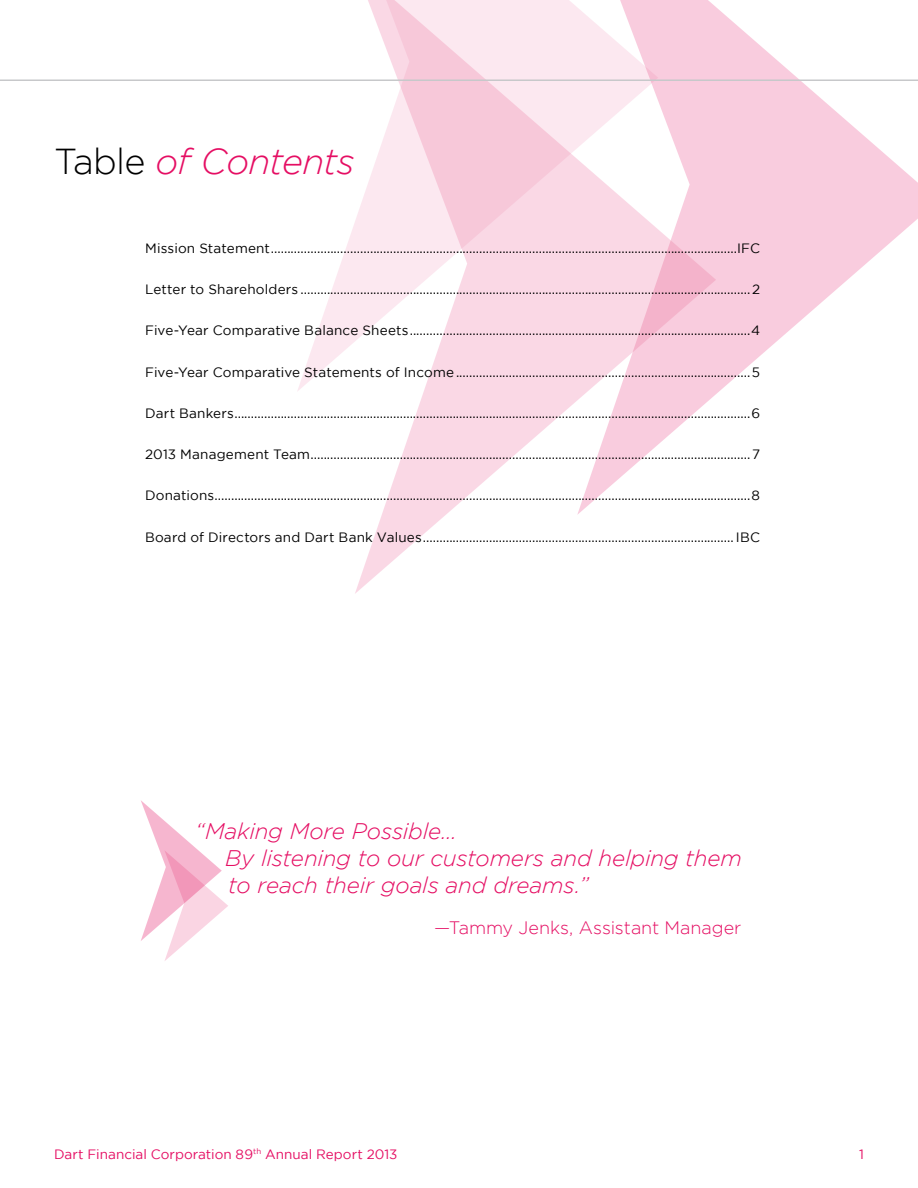
<style>
.page{position:relative;width:918px;height:1188px;background:#fff}
.page>*{position:absolute;margin:0;border:0;box-sizing:border-box;transform-origin:0 0}
.t1{font:italic 300 36px "Gotham";letter-spacing:-.025em;color:#e50e63}
.t2{font:italic 300 22.5px/27px "Gotham";letter-spacing:-.01em;color:#e50e63}
.t3{font:300 18px "Gotham";color:#e50e63}
.t4{font:13.5px "Gotham";letter-spacing:.015em;color:#000}
.t5{font:13.5px "Gotham";letter-spacing:.005em;color:#e50e63}
.s1{font-style:normal;color:#000}
</style>
<div class="page">
<svg style="left:716px;top:7px;width:202px;height:387px;fill:#f9ccde"></svg>
<svg style="left:355px;top:0;width:361px;height:594px"></svg>
<svg style="left:297px;top:0;width:361px;height:392px"></svg>
<hr style="left:0;top:79px;width:918px;height:2px;background:#c7c8ca">
<svg style="left:141px;top:800px;width:87px;height:161px"></svg>
<h1 class="t1" style="left:54px;top:142px;width:302px"><span class="s1">Table</span> of Contents</h1>
<p class="t4" style="left:145px;top:241px;width:615px">Mission Statement.............................................................................................................................................I FC</p>
<p class="t4" style="left:145px;top:282px;width:616px">Letter to Shareholders ........................................................................................................................................2</p>
<p class="t4" style="left:145px;top:323px;width:617px">Five-Year Comparative Balance Sheets.......................................................................................................4</p>
<p class="t4" style="left:145px;top:364px;width:616px">Five-Year Comparative Statements of I ncome.........................................................................................5</p>
<p class="t4" style="left:145px;top:406px;width:616px">Dart Bankers............................................................................................................................................................6</p>
<p class="t4" style="left:145px;top:447px;width:616px">2013 Management Team.....................................................................................................................................7</p>
<p class="t4" style="left:145px;top:488px;width:616px">Donations..................................................................................................................................................................8</p>
<p class="t4" style="left:145px;top:529px;width:615px">Board of Directors and Dart Bank Values.............................................................................................. I BC</p>
<h2 class="t2" style="left:225px;top:818px;width:518px;text-indent:-30px">“Making More Possible…<br>By listening to our customers and helping them to reach their goals and dreams.”</h2>
<h3 class="t3" style="left:434px;top:918px;width:309px">—Tammy Jenks, Assistant Manager</h3>
<p class="t5" style="left:54px;top:1147px;width:345px">Dart Financial Corporation 89<sup>th</sup> Annual Report 2013</p>
<p class="t5" style="left:859px;top:1147px;width:6px">1</p>
</div>
